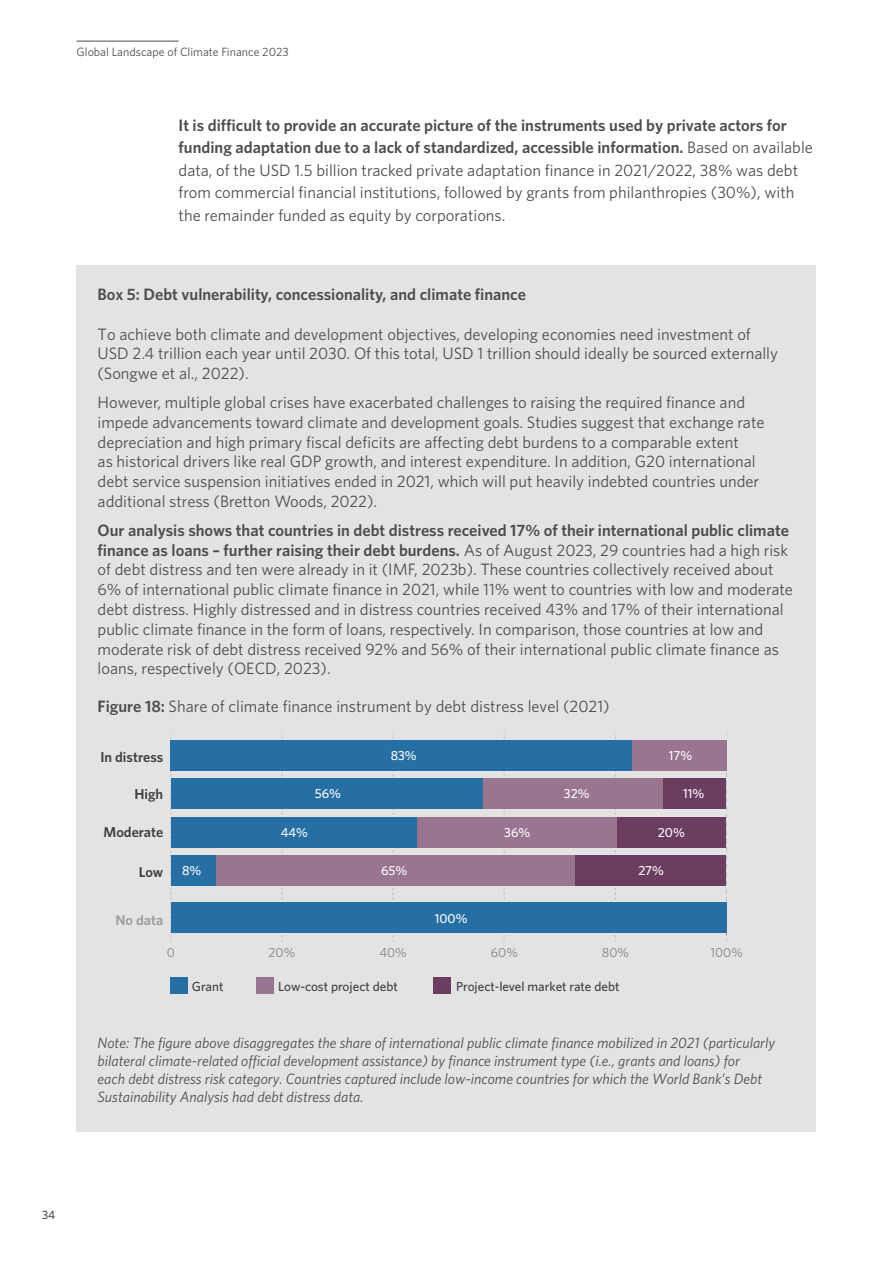
<style>
.page{position:relative;width:893px;height:1263px;background:#fff}
.page>*{position:absolute;margin:0;border:0;box-sizing:border-box;transform-origin:0 0}
.t1{font:16.5px/19.8px "Whitney";color:#4d4d4f}
.t2{font:600 16.5px "Whitney";color:#4d4d4f}
.t3{font:italic 15px/18px "Whitney";color:#4d4d4f}
.t4{font:600 14.4px "Whitney";color:#3d3f40}
.t5{font:600 14.4px "Whitney";color:#9d9b9c}
.t6{font:500 13.2px "Whitney";color:#3d3f40}
.t7{font:500 13.2px "Whitney";color:#fff}
.t8{font:13.2px "Whitney";color:#848385}
.t9{font:12px "Whitney";color:#4d4d4f}
.t10{font:500 12px "Whitney";color:#4d4d4f}
.s1{font-weight:600}
</style>
<div class="page">
<hr style="left:77px;top:41px;width:102px;height:1px;background:#4d4d4f">
<div style="left:76px;top:266px;width:740px;height:866px;background:#e4e3e3"></div>
<svg style="left:281px;top:733px;width:1px;height:208px"></svg>
<svg style="left:393px;top:733px;width:1px;height:208px"></svg>
<svg style="left:504px;top:733px;width:1px;height:208px"></svg>
<svg style="left:615px;top:733px;width:1px;height:208px"></svg>
<svg style="left:726px;top:733px;width:1px;height:208px"></svg>
<svg style="left:170px;top:733px;width:15px;height:208px"></svg>
<div style="left:662px;top:779px;width:64px;height:30px;background:#6b3d61"></div>
<div style="left:575px;top:856px;width:151px;height:30px;background:#6b3d61"></div>
<div style="left:617px;top:817px;width:109px;height:30px;background:#6b3d61"></div>
<div style="left:632px;top:740px;width:94px;height:30px;background:#99758f"></div>
<div style="left:482px;top:779px;width:180px;height:30px;background:#99758f"></div>
<div style="left:215px;top:856px;width:360px;height:30px;background:#99758f"></div>
<div style="left:416px;top:817px;width:201px;height:30px;background:#99758f"></div>
<div style="left:171px;top:740px;width:461px;height:30px;background:#266fa5"></div>
<div style="left:171px;top:779px;width:311px;height:30px;background:#266fa5"></div>
<div style="left:171px;top:856px;width:44px;height:30px;background:#266fa5"></div>
<div style="left:171px;top:817px;width:245px;height:30px;background:#266fa5"></div>
<div style="left:171px;top:902px;width:555px;height:30px;background:#266fa5"></div>
<div style="left:170px;top:977px;width:18px;height:17px;background:#266fa5"></div>
<div style="left:256px;top:977px;width:18px;height:17px;background:#99758f"></div>
<div style="left:433px;top:977px;width:18px;height:17px;background:#6b3d61"></div>
<p class="t9" style="left:77px;top:44px;width:214px">Global Landscape of Climate Finance 2023</p>
<p class="t1" style="left:179px;top:113px;width:636px;line-height:22.5px"><span class="s1">It is difficult to provide an accurate picture of the instruments used by private actors for funding adaptation due to a lack of standardized, accessible information.</span> Based on available data, of the USD 1.5 billion tracked private adaptation finance in 2021/2022, 38% was debt from commercial financial institutions, followed by grants from philanthropies (30%), with the remainder funded as equity by corporations.</p>
<p class="t2" style="left:98px;top:283px;width:430px">Box 5: Debt vulnerability, concessionality, and climate finance</p>
<p class="t1" style="left:98px;top:324px;width:682px">To achieve both climate and development objectives, developing economies need investment of<br>USD 2.4 trillion each year until 2030. Of this total, USD 1 trillion should ideally be sourced externally (Songwe et al., 2022).</p>
<p class="t1" style="left:98px;top:392px;width:668px">However, multiple global crises have exacerbated challenges to raising the required finance and impede advancements toward climate and development goals. Studies suggest that exchange rate depreciation and high primary fiscal deficits are affecting debt burdens to a comparable extent<br>as historical drivers like real GDP growth, and interest expenditure. In addition, G20 international debt service suspension initiatives ended in 2021, which will put heavily indebted countries under additional stress (Bretton Woods, 2022).</p>
<p class="t1" style="left:98px;top:520px;width:697px"><span class="s1">Our analysis shows that countries in debt distress received 17% of their international public climate finance as loans – further raising their debt burdens.</span> As of August 2023, 29 countries had a high risk of debt distress and ten were already in it (IMF, 2023b). These countries collectively received about 6% of international public climate finance in 2021, while 11% went to countries with low and moderate debt distress. Highly distressed and in distress countries received 43% and 17% of their international public climate finance in the form of loans, respectively. In comparison, those countries at low and moderate risk of debt distress received 92% and 56% of their international public climate finance as loans, respectively (OECD, 2023).</p>
<p class="t1" style="left:98px;top:696px;width:514px"><span class="s1">Figure 18:</span> Share of climate finance instrument by debt distress level (2021)</p>
<p class="t4" style="left:100px;top:747px;width:64px">In distress</p>
<p class="t4" style="left:134px;top:784px;width:30px">High</p>
<p class="t7" style="left:315px;top:785px;width:28px">56%</p>
<p class="t7" style="left:391px;top:746px;width:28px">83%</p>
<p class="t7" style="left:669px;top:746px;width:25px">17%</p>
<p class="t7" style="left:564px;top:785px;width:27px">32%</p>
<p class="t7" style="left:683px;top:785px;width:23px">11%</p>
<p class="t4" style="left:104px;top:822px;width:61px">Moderate</p>
<p class="t4" style="left:139px;top:863px;width:26px">Low</p>
<p class="t7" style="left:281px;top:823px;width:29px">44%</p>
<p class="t7" style="left:504px;top:823px;width:28px">36%</p>
<p class="t7" style="left:658px;top:823px;width:28px">20%</p>
<p class="t7" style="left:182px;top:862px;width:21px">8%</p>
<p class="t7" style="left:381px;top:862px;width:28px">65%</p>
<p class="t7" style="left:638px;top:862px;width:27px">27%</p>
<p class="t5" style="left:115px;top:910px;width:49px">No data</p>
<p class="t7" style="left:435px;top:909px;width:34px">100%</p>
<p class="t8" style="left:167px;top:943px;width:10px">0</p>
<p class="t8" style="left:269px;top:943px;width:28px">20%</p>
<p class="t8" style="left:379px;top:943px;width:29px">40%</p>
<p class="t8" style="left:491px;top:943px;width:29px">60%</p>
<p class="t8" style="left:602px;top:943px;width:29px">80%</p>
<p class="t8" style="left:710px;top:943px;width:34px">100%</p>
<p class="t6" style="left:192px;top:977px;width:33px">Grant</p>
<p class="t6" style="left:278px;top:977px;width:121px">Low-cost project debt</p>
<p class="t6" style="left:456px;top:977px;width:165px">Project-level market rate debt</p>
<p class="t3" style="left:98px;top:1034px;width:679px">Note: The figure above disaggregates the share of international public climate finance mobilized in 2021 (particularly bilateral climate-related official development assistance) by finance instrument type (i.e., grants and loans) for<br>each debt distress risk category. Countries captured include low-income countries for which the World Bank’s Debt Sustainability Analysis had debt distress data.</p>
<p class="t10" style="left:42px;top:1207px;width:15px">34</p>
</div>
